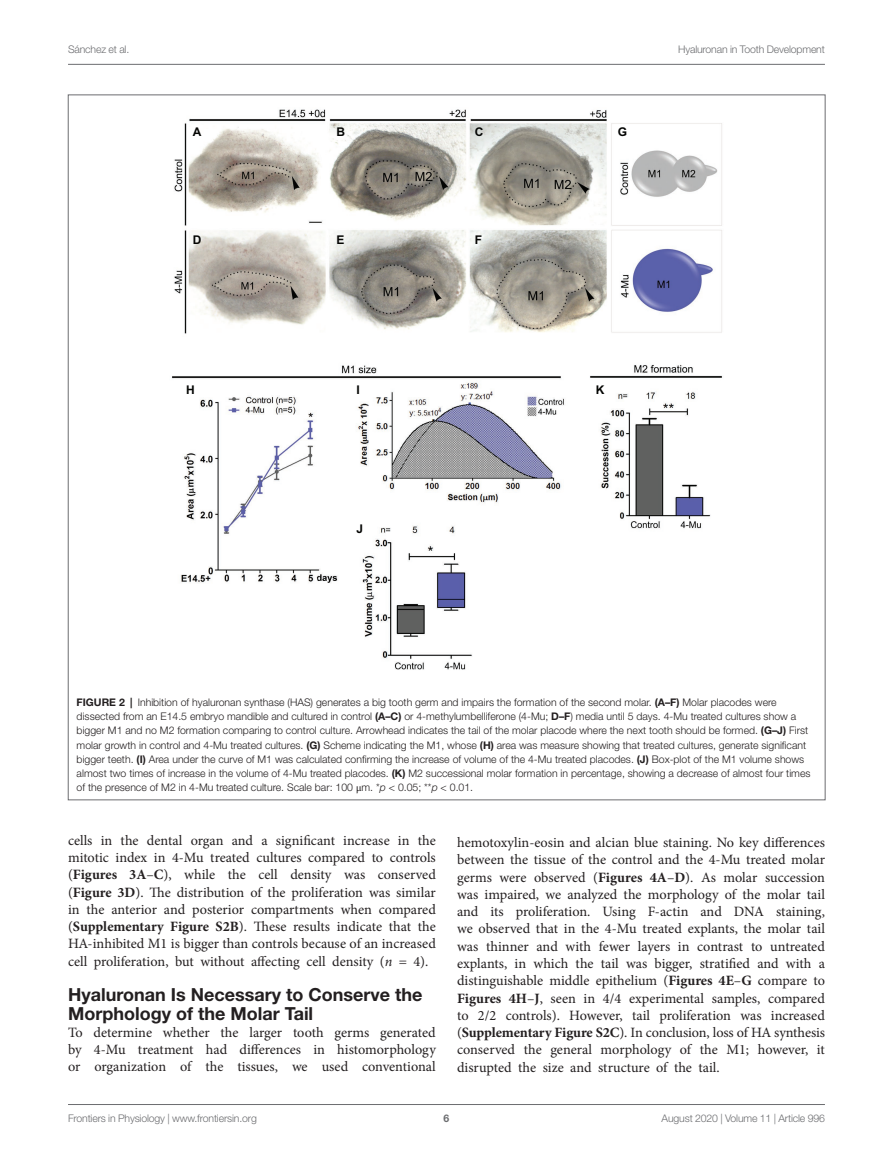
<style>
.page{position:relative;width:893px;height:1170px;background:#fff}
.page>*{position:absolute;margin:0;border:0;box-sizing:border-box;transform-origin:0 0}
.HEAD_2{font:700 18px/18.8px "Helvetica Neue LT Std";color:#231f20}
.TEXT_FLUSH{font:14.25px/17.2px "Minion Pro";color:#231f20;text-align:justify}
.t1{font:700 12px "Arial";color:#040503}
.FIG_LEG{font:300 10.5px/14.2px "Helvetica Neue LT Std";color:#231f20}
.t2{font:300 10.5px "Helvetica Neue LT Std";letter-spacing:-.015em;color:#6c6d70}
.t3{font:700 10.5px "Helvetica Neue LT Std";color:#6c6d70}
.s1{font-weight:700}
.s2{font-family:"STIX General";font-weight:400}
.s3{font-style:italic}
</style>
<div class="page">
<hr style="left:68px;top:64px;width:757px;height:1px;background:#6c6d70">
<hr style="left:68px;top:1104px;width:757px;height:1px;background:#6c6d70">
<img style="left:172px;top:109px;width:551px;height:561px">
<p class="t2" style="left:68px;top:42px;width:63px">Sánchez et al.</p>
<p class="t2" style="left:678px;top:42px;width:148px">Hyaluronan in Tooth Development</p>
<p class="t1" style="left:193px;top:123px;width:10px">A</p>
<p class="t1" style="left:337px;top:123px;width:10px">B</p>
<p class="t1" style="left:475px;top:123px;width:10px">C</p>
<p class="t1" style="left:618px;top:123px;width:11px">G</p>
<p class="t1" style="left:193px;top:231px;width:10px">D</p>
<p class="t1" style="left:337px;top:231px;width:10px">E</p>
<p class="t1" style="left:475px;top:231px;width:9px">F</p>
<p class="t1" style="left:186px;top:381px;width:10px">H</p>
<p class="t1" style="left:357px;top:381px;width:5px">I</p>
<p class="t1" style="left:357px;top:520px;width:8px">J</p>
<p class="t1" style="left:596px;top:381px;width:10px">K</p>
<p class="FIG_LEG" style="left:77px;top:694px;width:735px"><span class="s1">FIGURE 2 |</span> Inhibition of hyaluronan synthase (HAS) generates a big tooth germ and impairs the formation of the second molar. <span class="s1">(A–F)</span> Molar placodes were dissected from an E14.5 embryo mandible and cultured in control <span class="s1">(A–C)</span> or 4-methylumbelliferone (4-Mu; <span class="s1">D–F</span>) media until 5 days. 4-Mu treated cultures show a bigger M1 and no M2 formation comparing to control culture. Arrowhead indicates the tail of the molar placode where the next tooth should be formed. <span class="s1">(G–J)</span> First molar growth in control and 4-Mu treated cultures. <span class="s1">(G)</span> Scheme indicating the M1, whose <span class="s1">(H)</span> area was measure showing that treated cultures, generate significant bigger teeth. <span class="s1">(I)</span> Area under the curve of M1 was calculated confirming the increase of volume of the 4-Mu treated placodes. <span class="s1">(J)</span> Box-plot of the M1 volume shows almost two times of increase in the volume of 4-Mu treated placodes. <span class="s1">(K)</span> M2 successional molar formation in percentage, showing a decrease of almost four times of the presence of M2 in 4-Mu treated culture. Scale bar: 100 <span class="s2">μ</span>m. *<span class="s3">p</span> &lt; 0.05; **<span class="s3">p</span> &lt; 0.01.</p>
<p class="TEXT_FLUSH" style="left:68px;top:831px;width:369px">cells in the dental organ and a significant increase in the mitotic index in 4-Mu treated cultures compared to controls (<span class="s1">Figures 3A</span>–<span class="s1">C</span>), while the cell density was conserved (<span class="s1">Figure 3D</span>). The distribution of the proliferation was similar in the anterior and posterior compartments when compared (<span class="s1">Supplementary Figure S2B</span>). These results indicate that the HA-inhibited M1 is bigger than controls because of an increased cell proliferation, but without affecting cell density (<span class="s3">n</span> = 4).</p>
<p class="HEAD_2" style="left:68px;top:984px;width:356px">Hyaluronan Is Necessary to Conserve the<br>Morphology of the Molar Tail</p>
<p class="TEXT_FLUSH" style="left:68px;top:1023px;width:369px">To determine whether the larger tooth germs generated by 4-Mu treatment had differences in histomorphology or organization of the tissues, we used conventional</p>
<p class="TEXT_FLUSH" style="left:457px;top:834px;width:369px">hemotoxylin-eosin and alcian blue staining. No key differences between the tissue of the control and the 4-Mu treated molar germs were observed (<span class="s1">Figures 4A</span>–<span class="s1">D</span>). As molar succession was impaired, we analyzed the morphology of the molar tail and its proliferation. Using F-actin and DNA staining, we observed that in the 4-Mu treated explants, the molar tail was thinner and with fewer layers in contrast to untreated explants, in which the tail was bigger, stratified and with a distinguishable middle epithelium (<span class="s1">Figures 4E</span>–<span class="s1">G</span> compare to <span class="s1">Figures 4H</span>–<span class="s1">J</span>, seen in 4/4 experimental samples, compared to 2/2 controls). However, tail proliferation was increased (<span class="s1">Supplementary Figure S2C</span>). In conclusion, loss of HA synthesis conserved the general morphology of the M1; however, it disrupted the size and structure of the tail.</p>
<p class="t2" style="left:68px;top:1111px;width:190px">Frontiers in Physiology | www.frontiersin.org</p>
<p class="t3" style="left:444px;top:1111px;width:7px">6</p>
<p class="t2" style="left:662px;top:1111px;width:165px">August 2020 | Volume 11 | Article 996</p>
</div>
